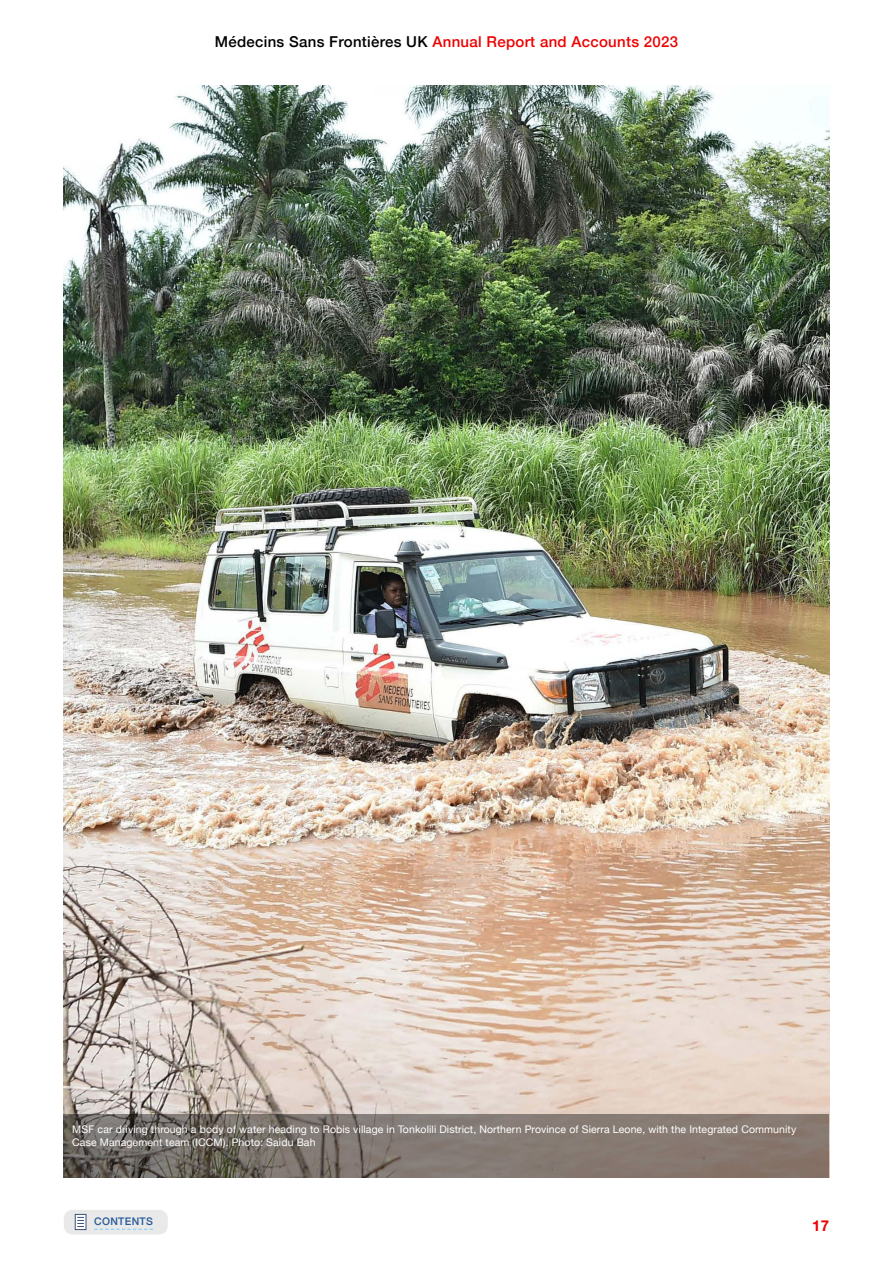
<style>
.page{position:relative;width:893px;height:1263px;background:#fff}
.page>*{position:absolute;margin:0;border:0;box-sizing:border-box;transform-origin:0 0}
.t1{font:500 15px "Helvetica Neue";letter-spacing:.02em;color:#e00}
.t2{font:700 15px "Helvetica Neue";color:#e00}
.t3{font:10.5px/13.5px "Helvetica Neue";letter-spacing:.01em;color:#fff}
.t4{font:500 10.5px "Helvetica Neue";letter-spacing:.03em;color:#275b9b}
.s1{color:#000}
</style>
<div class="page">
<img style="left:64px;top:85px;width:765px;height:1029px">
<svg style="left:64px;top:1114px;width:765px;height:64px;background:#7b716a"></svg>
<div style="left:64px;top:1210px;width:104px;height:24px;background:#e9e9e9;border-radius:9px"></div>
<svg style="left:94px;top:1229px;width:59px;height:1px"></svg>
<div style="left:75px;top:1214px;width:11px;height:16px;background:#fff;border:1px solid #3e517a"></div>
<svg style="left:77px;top:1217px;width:7px;height:10px"></svg>
<h1 class="t1" style="left:215px;top:29px;width:465px"><span class="s1">Médecins Sans Frontières UK</span> Annual Report and Accounts 2023</h1>
<p class="t3" style="left:72px;top:1123px;width:725px">MSF car driving through a body of water heading to Robis village in Tonkolili District, Northern Province of Sierra Leone, with the Integrated Community<br>Case Management team (ICCM). Photo: Saidu Bah</p>
<p class="t4" style="left:94px;top:1212px;width:60px">CONTENTS</p>
<h1 class="t2" style="left:812px;top:1214px;width:19px">17</h1>
</div>
